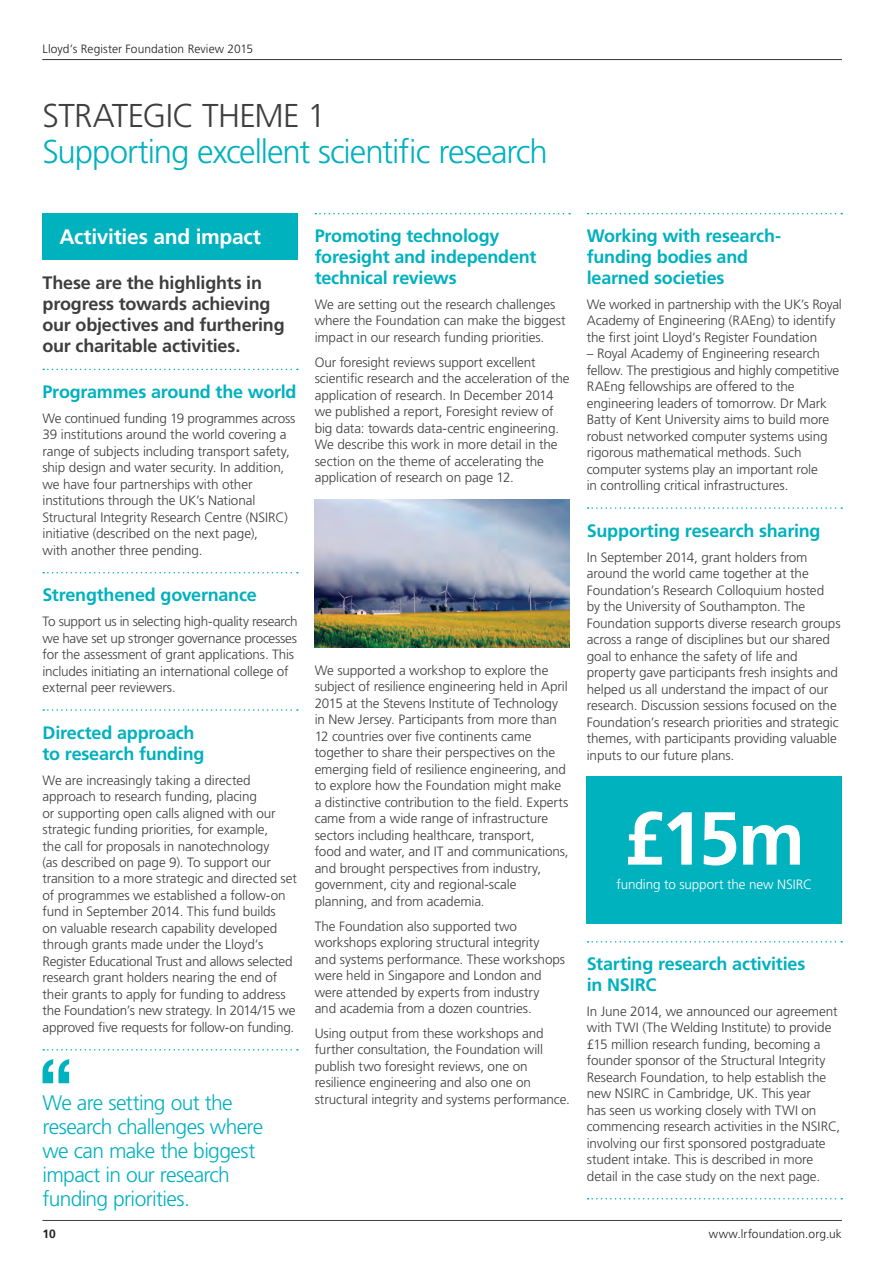
<style>
.page{position:relative;width:893px;height:1263px;background:#fff}
.page>*{position:absolute;margin:0;border:0;box-sizing:border-box;transform-origin:0 0}
.Figures_60pt{font:700 75px "Frutiger LT Std";color:#fff}
.Page_heading_level_2{font:300 33px "Frutiger LT Std";letter-spacing:-.035em;color:#00b1be}
.Page_heading{font:300 33px "Frutiger LT Std";letter-spacing:-.02em;color:#3e3e3f}
.Quote_14_16pt{font:300 21px/24px "Frutiger LT Std";letter-spacing:-.03em;color:#00b1be}
.t1{font:700 21px "Frutiger LT Std";letter-spacing:-.015em;color:#fff}
.Case_Study_Subhead_I{font:700 18px/21px "Frutiger LT Std";letter-spacing:-.01em;color:#00b1be}
.Case_Study_Subhead_I-2{font:700 18px/21px "Frutiger LT Std";letter-spacing:-.01em;color:#3e3e3f}
.Body_copy_9_11pt_dot{font:300 13.5px/16.5px "Frutiger LT Std";letter-spacing:-.01em;color:#3e3e3f}
.Body_copy_9_11pt{font:300 13.5px/16.5px "Frutiger LT Std";letter-spacing:-.005em;color:#3e3e3f}
.Body_copy_9_11pt-2{font:300 13.5px "Frutiger LT Std";letter-spacing:-.005em;color:#fff}
.Folios{font:300 12px "Frutiger LT Std";letter-spacing:.005em;color:#231f20}
.Folios-2{font:700 12px "Frutiger LT Std";color:#231f20}
</style>
<div class="page">
<svg style="left:43px;top:369px;width:255px;height:1px"></svg>
<svg style="left:43px;top:572px;width:255px;height:1px"></svg>
<svg style="left:43px;top:709px;width:255px;height:2px"></svg>
<svg style="left:43px;top:1049px;width:255px;height:1px"></svg>
<div style="left:43px;top:213px;width:255px;height:46px;background:#00b1be"></div>
<svg style="left:42px;top:1059px;width:27px;height:24px"></svg>
<svg style="left:315px;top:213px;width:255px;height:1px"></svg>
<img style="left:315px;top:500px;width:255px;height:147px">
<svg style="left:588px;top:213px;width:254px;height:1px"></svg>
<svg style="left:588px;top:507px;width:254px;height:2px"></svg>
<svg style="left:588px;top:941px;width:254px;height:1px"></svg>
<svg style="left:588px;top:1198px;width:254px;height:1px"></svg>
<div style="left:587px;top:776px;width:255px;height:148px;background:#00b1be"></div>
<hr style="left:43px;top:1220px;width:799px;height:1px;background:#3e3e3f">
<hr style="left:43px;top:59px;width:799px;height:1px;background:#3e3e3f">
<p class="Folios" style="left:43px;top:42px;width:212px">Lloyd’s Register Foundation Review 2015</p>
<p class="Page_heading" style="left:43px;top:97px;width:285px">STRATEGIC THEME 1</p>
<p class="Page_heading_level_2" style="left:43px;top:133px;width:507px">Supporting excellent scientific research</p>
<p class="t1" style="left:60px;top:224px;width:203px">Activities and impact</p>
<p class="Case_Study_Subhead_I-2" style="left:43px;top:272px;width:244px">These are the highlights in progress towards achieving our objectives and furthering our charitable activities.</p>
<p class="Case_Study_Subhead_I" style="left:43px;top:381px;width:256px">Programmes around the world</p>
<p class="Body_copy_9_11pt_dot" style="left:43px;top:410px;width:255px">We continued funding 19 programmes across 39 institutions around the world covering a range of subjects including transport safety, ship design and water security. In addition, we have four partnerships with other institutions through the UK’s National Structural Integrity Research Centre (NSIRC) initiative (described on the next page),<br>with another three pending.</p>
<p class="Case_Study_Subhead_I" style="left:43px;top:585px;width:216px">Strengthened governance</p>
<p class="Body_copy_9_11pt_dot" style="left:43px;top:613px;width:257px">To support us in selecting high-quality research we have set up stronger governance processes for the assessment of grant applications. This includes initiating an international college of external peer reviewers.</p>
<p class="Case_Study_Subhead_I" style="left:43px;top:722px;width:163px">Directed approach to research funding</p>
<p class="Body_copy_9_11pt_dot" style="left:43px;top:772px;width:256px">We are increasingly taking a directed approach to research funding, placing<br>or supporting open calls aligned with our strategic funding priorities, for example,<br>the call for proposals in nanotechnology<br>(as described on page 9). To support our transition to a more strategic and directed set of programmes we established a follow-on fund in September 2014. This fund builds<br>on valuable research capability developed through grants made under the Lloyd’s Register Educational Trust and allows selected research grant holders nearing the end of their grants to apply for funding to address the Foundation’s new strategy. In 2014/15 we approved five requests for follow-on funding.</p>
<p class="Quote_14_16pt" style="left:43px;top:1091px;width:222px">We are setting out the research challenges where we can make the biggest impact in our research funding priorities.</p>
<p class="Case_Study_Subhead_I" style="left:315px;top:225px;width:223px">Promoting technology foresight and independent technical reviews</p>
<p class="Body_copy_9_11pt" style="left:315px;top:296px;width:252px">We are setting out the research challenges where the Foundation can make the biggest impact in our research funding priorities.</p>
<p class="Body_copy_9_11pt" style="left:315px;top:354px;width:257px">Our foresight reviews support excellent scientific research and the acceleration of the application of research. In December 2014 we published a report, Foresight review of big data: towards data-centric engineering.<br>We describe this work in more detail in the section on the theme of accelerating the application of research on page 12.</p>
<p class="Body_copy_9_11pt" style="left:315px;top:662px;width:256px">We supported a workshop to explore the subject of resilience engineering held in April 2015 at the Stevens Institute of Technology in New Jersey. Participants from more than 12 countries over five continents came together to share their perspectives on the emerging field of resilience engineering, and to explore how the Foundation might make a distinctive contribution to the field. Experts came from a wide range of infrastructure sectors including healthcare, transport,<br>food and water, and IT and communications, and brought perspectives from industry, government, city and regional-scale planning, and from academia.</p>
<p class="Body_copy_9_11pt" style="left:315px;top:918px;width:252px">The Foundation also supported two workshops exploring structural integrity<br>and systems performance. These workshops were held in Singapore and London and were attended by experts from industry<br>and academia from a dozen countries.</p>
<p class="Body_copy_9_11pt" style="left:315px;top:1025px;width:257px">Using output from these workshops and further consultation, the Foundation will publish two foresight reviews, one on resilience engineering and also one on structural integrity and systems performance.</p>
<p class="Case_Study_Subhead_I" style="left:587px;top:225px;width:196px">Working with research&shy;funding bodies and learned societies</p>
<p class="Body_copy_9_11pt_dot" style="left:587px;top:296px;width:257px">We worked in partnership with the UK’s Royal<br>Academy of Engineering (RAEng) to identify the first joint Lloyd’s Register Foundation</p>
<p class="Body_copy_9_11pt_dot" style="left:587px;top:346px;width:254px">– Royal Academy of Engineering research fellow. The prestigious and highly competitive RAEng fellowships are offered to the engineering leaders of tomorrow. Dr Mark Batty of Kent University aims to build more robust networked computer systems using rigorous mathematical methods. Such computer systems play an important role<br>in controlling critical infrastructures.</p>
<p class="Case_Study_Subhead_I" style="left:587px;top:520px;width:235px">Supporting research sharing</p>
<p class="Body_copy_9_11pt_dot" style="left:587px;top:549px;width:255px">In September 2014, grant holders from around the world came together at the Foundation’s Research Colloquium hosted by the University of Southampton. The Foundation supports diverse research groups across a range of disciplines but our shared goal to enhance the safety of life and property gave participants fresh insights and helped us all understand the impact of our research. Discussion sessions focused on the Foundation’s research priorities and strategic themes, with participants providing valuable inputs to our future plans.</p>
<p class="Figures_60pt" style="left:624px;top:794px;width:182px">£15m</p>
<p class="Body_copy_9_11pt-2" style="left:616px;top:877px;width:197px">funding to support the new NSIRC</p>
<p class="Case_Study_Subhead_I" style="left:587px;top:953px;width:220px">Starting research activities in NSIRC</p>
<p class="Body_copy_9_11pt_dot" style="left:587px;top:1003px;width:255px">In June 2014, we announced our agreement with TWI (The Welding Institute) to provide £15 million research funding, becoming a founder sponsor of the Structural Integrity Research Foundation, to help establish the new NSIRC in Cambridge, UK. This year<br>has seen us working closely with TWI on commencing research activities in the NSIRC, involving our first sponsored postgraduate student intake. This is described in more detail in the case study on the next page.</p>
<p class="Folios-2" style="left:43px;top:1227px;width:15px">10</p>
<p class="Folios" style="left:709px;top:1227px;width:135px">www.lrfoundation.org.uk</p>
</div>
